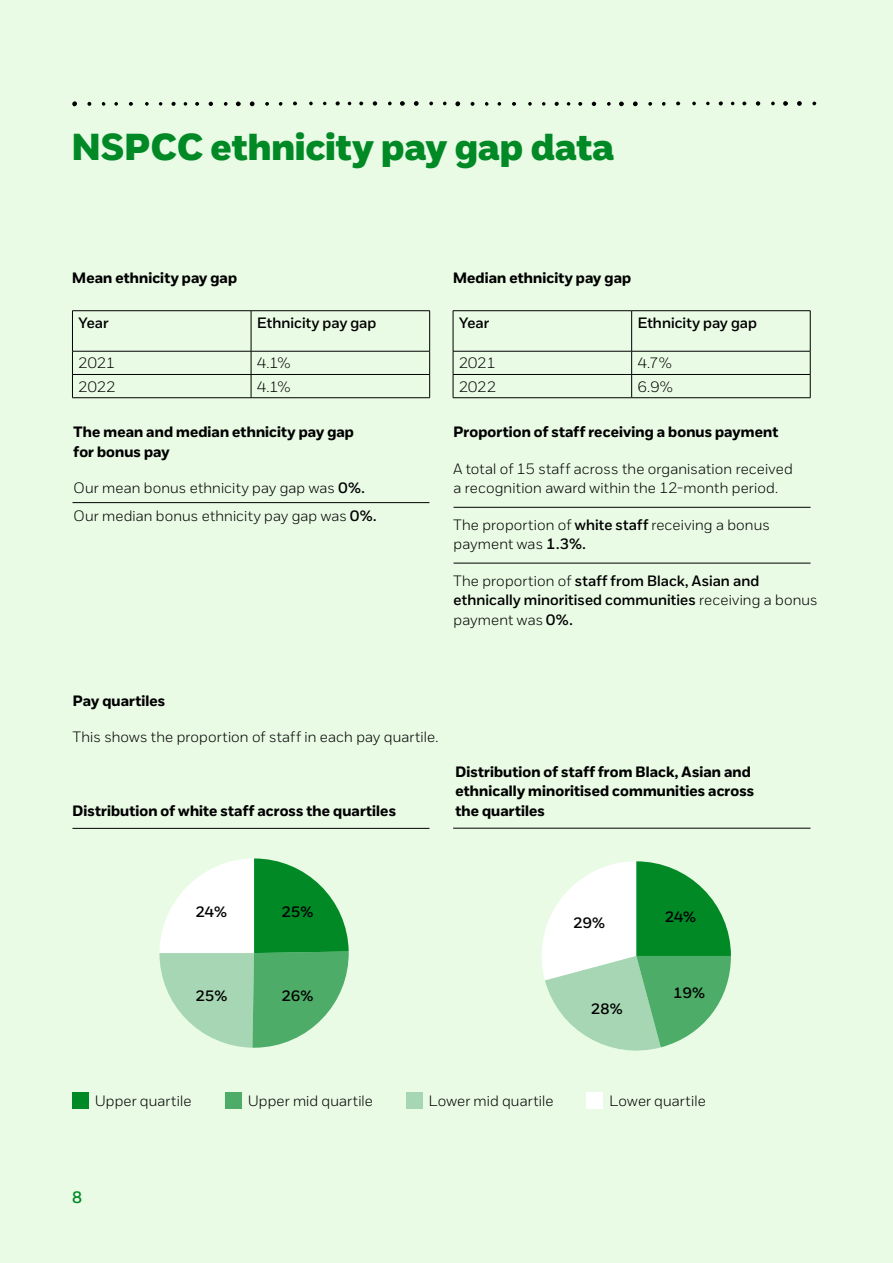
<style>
.page{position:relative;width:893px;height:1263px;background:#e9fbe5}
.page>*{position:absolute;margin:0;border:0;box-sizing:border-box;transform-origin:0 0}
.t1{font:37.5px "NSPCC Headline";letter-spacing:.01em;color:#018926}
.t2{font:600 16.5px "NSPCC";color:#018926}
.t3{font:300 15px/19.5px "NSPCC";letter-spacing:.01em;color:#000}
.t4{font:700 15px/19.5px "NSPCC";letter-spacing:.01em;color:#000}
.t5{font:600 15px/19.5px "NSPCC";letter-spacing:.01em;color:#000}
.s1{font-weight:600}
.s2{font-weight:300}
</style>
<div class="page">
<svg style="left:542px;top:861px;width:189px;height:190px"></svg>
<svg style="left:159px;top:858px;width:190px;height:190px"></svg>
<hr style="left:72px;top:310px;width:179px;height:1px;background:#000">
<hr style="left:72px;top:311px;width:1px;height:40px;background:#000">
<hr style="left:251px;top:310px;width:179px;height:1px;background:#000">
<hr style="left:251px;top:311px;width:1px;height:40px;background:#000">
<hr style="left:429px;top:311px;width:1px;height:40px;background:#000">
<hr style="left:72px;top:351px;width:179px;height:1px;background:#000">
<hr style="left:251px;top:351px;width:179px;height:1px;background:#000">
<hr style="left:72px;top:374px;width:179px;height:1px;background:#000">
<svg style="left:72px;top:351px;width:1px;height:46px"></svg>
<hr style="left:251px;top:374px;width:179px;height:1px;background:#000">
<svg style="left:251px;top:351px;width:1px;height:46px"></svg>
<svg style="left:429px;top:351px;width:1px;height:46px"></svg>
<hr style="left:72px;top:397px;width:179px;height:1px;background:#000">
<hr style="left:251px;top:397px;width:179px;height:1px;background:#000">
<hr style="left:453px;top:310px;width:179px;height:1px;background:#000">
<hr style="left:453px;top:311px;width:1px;height:40px;background:#000">
<hr style="left:632px;top:310px;width:178px;height:1px;background:#000">
<hr style="left:631px;top:311px;width:1px;height:40px;background:#000">
<hr style="left:810px;top:311px;width:1px;height:40px;background:#000">
<hr style="left:453px;top:351px;width:179px;height:1px;background:#000">
<hr style="left:632px;top:351px;width:178px;height:1px;background:#000">
<hr style="left:453px;top:374px;width:179px;height:1px;background:#000">
<svg style="left:453px;top:351px;width:1px;height:46px"></svg>
<hr style="left:632px;top:374px;width:178px;height:1px;background:#000">
<svg style="left:631px;top:351px;width:1px;height:46px"></svg>
<svg style="left:810px;top:351px;width:1px;height:47px"></svg>
<hr style="left:453px;top:397px;width:179px;height:1px;background:#000">
<hr style="left:632px;top:397px;width:178px;height:1px;background:#000">
<div style="left:72px;top:1093px;width:17px;height:16px;background:#018926"></div>
<div style="left:587px;top:1093px;width:16px;height:16px;background:#fff"></div>
<div style="left:406px;top:1093px;width:16px;height:16px;background:#a6d6b3"></div>
<div style="left:225px;top:1093px;width:17px;height:16px;background:#4dac67"></div>
<hr style="left:72px;top:502px;width:357px;height:1px;background:#000">
<hr style="left:453px;top:507px;width:357px;height:1px;background:#000">
<hr style="left:453px;top:563px;width:357px;height:1px;background:#000">
<hr style="left:72px;top:828px;width:357px;height:1px;background:#000">
<hr style="left:453px;top:828px;width:357px;height:1px;background:#000">
<svg style="left:72px;top:101px;width:5px;height:5px"></svg>
<svg style="left:250px;top:101px;width:5px;height:5px"></svg>
<svg style="left:236px;top:101px;width:5px;height:5px"></svg>
<svg style="left:209px;top:102px;width:4px;height:4px"></svg>
<svg style="left:171px;top:102px;width:5px;height:4px"></svg>
<svg style="left:87px;top:102px;width:4px;height:4px"></svg>
<svg style="left:129px;top:102px;width:4px;height:4px"></svg>
<svg style="left:195px;top:102px;width:4px;height:4px"></svg>
<svg style="left:265px;top:102px;width:4px;height:4px"></svg>
<svg style="left:224px;top:102px;width:4px;height:4px"></svg>
<svg style="left:279px;top:102px;width:3px;height:4px"></svg>
<svg style="left:145px;top:102px;width:4px;height:4px"></svg>
<svg style="left:114px;top:102px;width:4px;height:4px"></svg>
<svg style="left:102px;top:102px;width:3px;height:4px"></svg>
<svg style="left:184px;top:102px;width:3px;height:4px"></svg>
<svg style="left:159px;top:102px;width:3px;height:4px"></svg>
<svg style="left:414px;top:101px;width:5px;height:5px"></svg>
<svg style="left:400px;top:101px;width:5px;height:5px"></svg>
<svg style="left:373px;top:101px;width:4px;height:5px"></svg>
<svg style="left:336px;top:101px;width:4px;height:5px"></svg>
<svg style="left:293px;top:101px;width:4px;height:4px"></svg>
<svg style="left:359px;top:101px;width:4px;height:4px"></svg>
<svg style="left:429px;top:102px;width:4px;height:3px"></svg>
<svg style="left:388px;top:102px;width:4px;height:3px"></svg>
<svg style="left:309px;top:102px;width:4px;height:3px"></svg>
<svg style="left:455px;top:101px;width:5px;height:5px"></svg>
<svg style="left:633px;top:101px;width:5px;height:5px"></svg>
<svg style="left:619px;top:101px;width:5px;height:5px"></svg>
<svg style="left:592px;top:102px;width:4px;height:4px"></svg>
<svg style="left:555px;top:102px;width:4px;height:4px"></svg>
<svg style="left:470px;top:102px;width:5px;height:4px"></svg>
<svg style="left:512px;top:102px;width:4px;height:4px"></svg>
<svg style="left:578px;top:102px;width:4px;height:4px"></svg>
<svg style="left:648px;top:102px;width:4px;height:4px"></svg>
<svg style="left:607px;top:102px;width:4px;height:4px"></svg>
<svg style="left:662px;top:102px;width:4px;height:4px"></svg>
<svg style="left:528px;top:102px;width:4px;height:4px"></svg>
<svg style="left:497px;top:102px;width:4px;height:4px"></svg>
<svg style="left:485px;top:102px;width:3px;height:4px"></svg>
<svg style="left:567px;top:102px;width:3px;height:4px"></svg>
<svg style="left:542px;top:102px;width:3px;height:4px"></svg>
<svg style="left:797px;top:101px;width:5px;height:5px"></svg>
<svg style="left:783px;top:101px;width:5px;height:5px"></svg>
<svg style="left:756px;top:101px;width:4px;height:5px"></svg>
<svg style="left:719px;top:101px;width:4px;height:5px"></svg>
<svg style="left:676px;top:101px;width:4px;height:4px"></svg>
<svg style="left:742px;top:101px;width:4px;height:4px"></svg>
<svg style="left:812px;top:102px;width:4px;height:3px"></svg>
<svg style="left:771px;top:102px;width:4px;height:3px"></svg>
<svg style="left:692px;top:102px;width:4px;height:3px"></svg>
<svg style="left:706px;top:102px;width:4px;height:3px"></svg>
<h1 class="t1" style="left:72px;top:124px;width:543px">NSPCC ethnicity pay gap data</h1>
<p class="t4" style="left:72px;top:268px;width:166px">Mean ethnicity pay gap</p>
<p class="t5" style="left:78px;top:313px;width:32px">Year</p>
<p class="t5" style="left:257px;top:313px;width:121px">Ethnicity pay gap</p>
<p class="t3" style="left:78px;top:353px;width:38px">2021</p>
<p class="t3" style="left:257px;top:353px;width:35px">4.1%</p>
<p class="t3" style="left:78px;top:377px;width:39px">2022</p>
<p class="t3" style="left:257px;top:377px;width:35px">4.1%</p>
<p class="t4" style="left:74px;top:422px;width:282px">The mean and median ethnicity pay gap for bonus pay</p>
<p class="t3" style="left:74px;top:474px;width:304px;line-height:28px">Our mean bonus ethnicity pay gap was <span class="s1">0%.<br></span>Our median bonus ethnicity pay gap was <span class="s1">0%.</span></p>
<p class="t4" style="left:453px;top:268px;width:180px">Median ethnicity pay gap</p>
<p class="t5" style="left:459px;top:313px;width:32px">Year</p>
<p class="t5" style="left:638px;top:313px;width:121px">Ethnicity pay gap</p>
<p class="t3" style="left:459px;top:353px;width:38px">2021</p>
<p class="t3" style="left:638px;top:353px;width:36px">4.7%</p>
<p class="t3" style="left:459px;top:377px;width:39px">2022</p>
<p class="t3" style="left:638px;top:377px;width:37px">6.9%</p>
<p class="t4" style="left:454px;top:422px;width:326px">Proportion of staff receiving a bonus payment</p>
<p class="t3" style="left:454px;top:458px;width:341px">A total of 15 staff across the organisation received a recognition award within the 12-month period.</p>
<p class="t3" style="left:454px;top:514px;width:318px">The proportion of <span class="s1">white staff</span> receiving a bonus payment was <span class="s1">1.3%.</span></p>
<p class="t5" style="left:454px;top:570px;width:366px"><span class="s2">The proportion of</span> staff from Black, Asian and ethnically minoritised communities <span class="s2">receiving a bonus payment was</span> 0%.</p>
<p class="t4" style="left:73px;top:691px;width:94px">Pay quartiles</p>
<p class="t3" style="left:73px;top:727px;width:367px">This shows the proportion of staff in each pay quartile.</p>
<p class="t4" style="left:72px;top:800px;width:325px">Distribution of white staff across the quartiles</p>
<p class="t4" style="left:455px;top:761px;width:300px">Distribution of staff from Black, Asian and ethnically minoritised communities across the quartiles</p>
<p class="t5" style="left:196px;top:901px;width:33px">24%</p>
<p class="t5" style="left:196px;top:986px;width:33px">25%</p>
<p class="t5" style="left:282px;top:901px;width:33px">25%</p>
<p class="t5" style="left:282px;top:986px;width:33px">26%</p>
<p class="t5" style="left:573px;top:913px;width:33px">29%</p>
<p class="t5" style="left:591px;top:999px;width:33px">28%</p>
<p class="t5" style="left:665px;top:907px;width:33px">24%</p>
<p class="t5" style="left:674px;top:982px;width:33px">19%</p>
<p class="t3" style="left:95px;top:1091px;width:98px">Upper quartile</p>
<p class="t3" style="left:248px;top:1091px;width:126px">Upper mid quartile</p>
<p class="t3" style="left:429px;top:1091px;width:126px">Lower mid quartile</p>
<p class="t3" style="left:610px;top:1091px;width:98px">Lower quartile</p>
<p class="t2" style="left:72px;top:1187px;width:11px">8</p>
</div>
